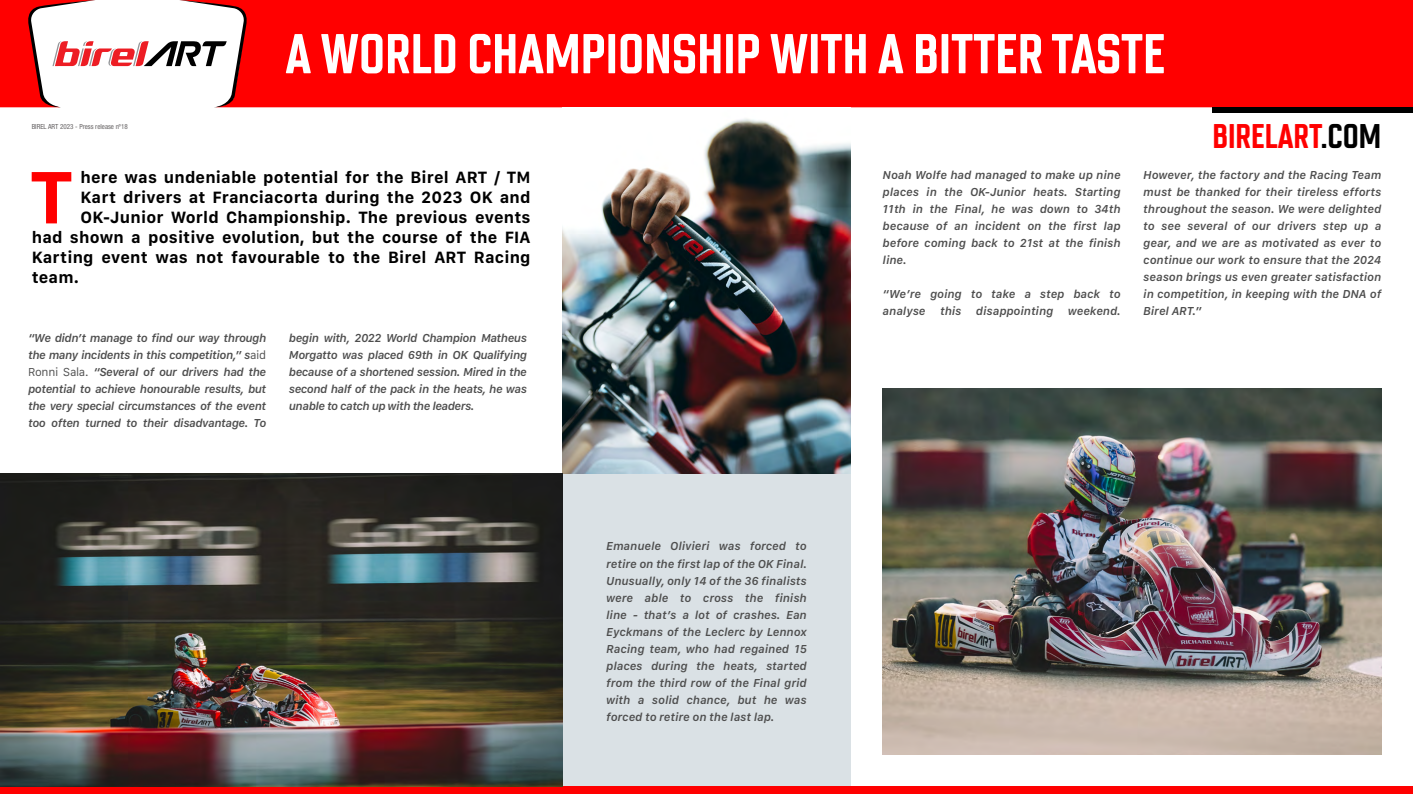
<style>
.page{position:relative;width:1413px;height:794px;background:#fff}
.page>*{position:absolute;margin:0;border:0;box-sizing:border-box;transform-origin:0 0}
.t1{font:700 77px "San Francisco Text";color:#f00}
.t2{font:700 56px "Chromoxome Pro";color:#fff}
.t3{font:700 34.2px "Chromoxome Pro";color:#f00}
.t4{font:700 17px "San Francisco Text";letter-spacing:.01em;color:#000}
.t5{font:italic 600 12px/17px "San Francisco Text";color:#4e4e4e;text-align:justify}
.t6{font:condensed 7px "Helvetica Neue LT Pro";color:#656263}
.s1{color:#000}
.s2{font-weight:400;font-style:normal}
</style>
<div class="page">
<div style="left:562px;top:473px;width:289px;height:313px;background:#dae1e5"></div>
<div style="left:0;top:786px;width:1413px;height:8px;background:#f00"></div>
<div style="left:249px;top:0;width:1164px;height:107px;background:#f00"></div>
<svg style="left:0;top:0;width:249px;height:107px"></svg>
<div style="left:1212px;top:107px;width:201px;height:6px;background:#000"></div>
<img style="left:882px;top:388px;width:499px;height:366px">
<img style="left:562px;top:119px;width:289px;height:354px">
<img style="left:0;top:473px;width:562px;height:313px">
<p class="t6" style="left:32px;top:122px;width:98px">BIREL ART 2023 - Press release nº18</p>
<h2 class="t2" style="left:285px;top:21px;width:881px">A WORLD CHAMPIONSHIP WITH A BITTER TASTE</h2>
<h3 class="t3" style="left:1212px;top:116px;width:170px">BIRELART<span class="s1">.COM</span></h3>
<h1 class="t1" style="left:30px;top:150px;width:44px">T</h1>
<h3 class="t4" style="left:81px;top:167px;width:451px">here was undeniable potential for the Birel ART / TM</h3>
<h3 class="t4" style="left:81px;top:187px;width:451px">Kart drivers at Franciacorta during the 2023 OK and</h3>
<h3 class="t4" style="left:81px;top:207px;width:451px">OK-Junior World Championship. The previous events</h3>
<h3 class="t4" style="left:32px;top:227px;width:500px">had shown a positive evolution, but the course of the FIA</h3>
<h3 class="t4" style="left:32px;top:247px;width:500px">Karting event was not favourable to the Birel ART Racing</h3>
<h3 class="t4" style="left:32px;top:267px;width:49px">team.</h3>
<p class="t5" style="left:28px;top:329px;width:240px">“We didn’t manage to find our way through the many incidents in this competition,” s<span class="s2">aid Ronni Sala.</span> “Several of our drivers had the potential to achieve honourable results, but the very special circumstances of the event too often turned to their disadvantage. To</p>
<p class="t5" style="left:289px;top:329px;width:240px">begin with, 2022 World Champion Matheus Morgatto was placed 69th in OK Qualifying because of a shortened session. Mired in the second half of the pack in the heats, he was unable to catch up with the leaders.</p>
<p class="t5" style="left:882px;top:166px;width:239px">Noah Wolfe had managed to make up nine places in the OK-Junior heats. Starting 11th in the Final, he was down to 34th because of an incident on the first lap before coming back to 21st at the finish line.</p>
<p class="t5" style="left:882px;top:285px;width:239px">“We’re going to take a step back to analyse this disappointing weekend.</p>
<p class="t5" style="left:1143px;top:166px;width:239px">However, the factory and the Racing Team must be thanked for their tireless efforts throughout the season. We were delighted to see several of our drivers step up a gear, and we are as motivated as ever to continue our work to ensure that the 2024 season brings us even greater satisfaction in competition, in keeping with the DNA of Birel ART.”</p>
<p class="t5" style="left:606px;top:537px;width:202px">Emanuele Olivieri was forced to retire on the first lap of the OK Final.<br>Unusually, only 14 of the 36 finalists were able to cross the finish line - that’s a lot of crashes. Ean Eyckmans of the Leclerc by Lennox Racing team, who had regained 15 places during the heats, started from the third row of the Final grid with a solid chance, but he was forced to retire on the last lap.</p>
</div>
